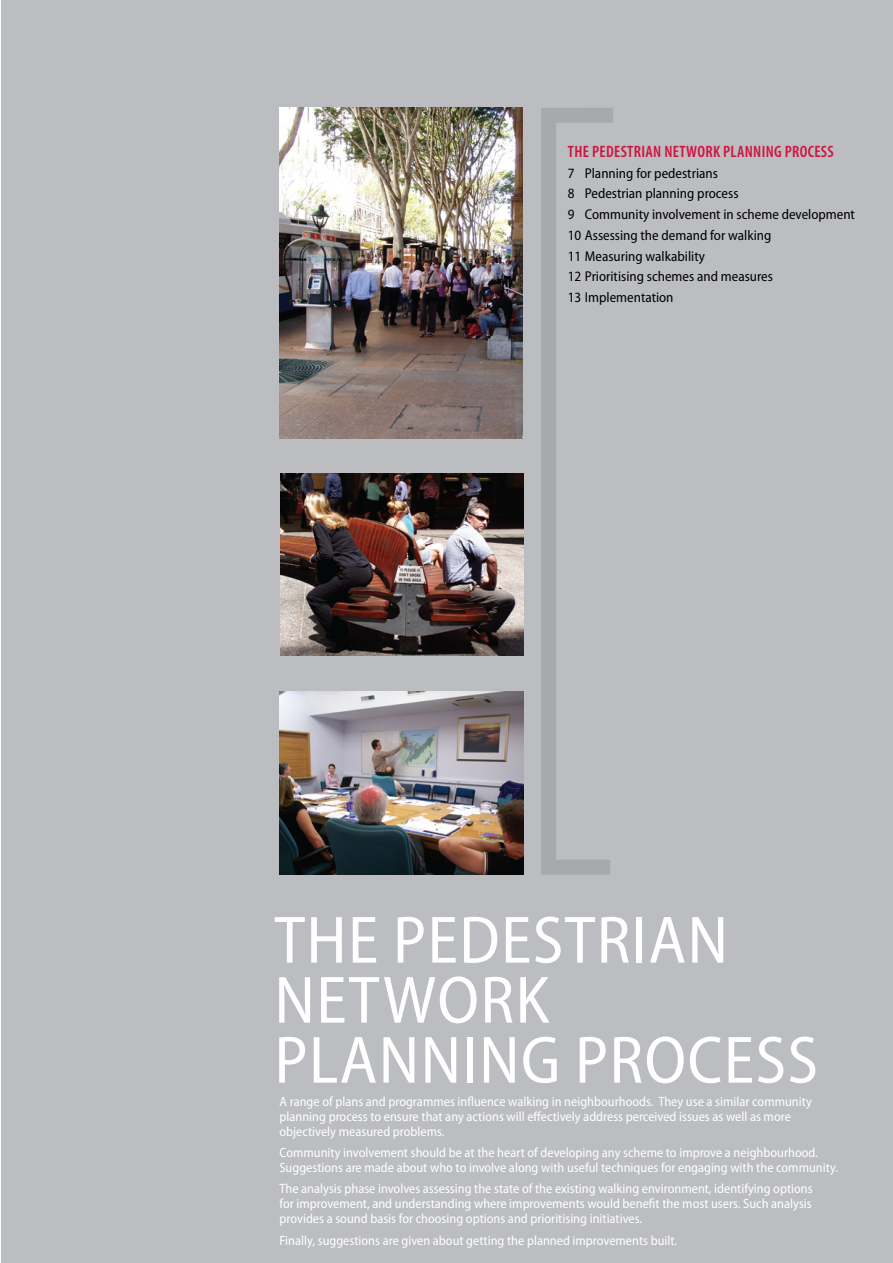
<style>
.page{position:relative;width:893px;height:1263px;background:#fff}
.page>*{position:absolute;margin:0;border:0;box-sizing:border-box;transform-origin:0 0}
.t1{font:semi-condensed 67.5px/60px "Myriad Pro";color:#fff}
.t2{font:600 condensed 16.5px "Myriad Pro";letter-spacing:.02em;color:#d21242}
.t3{font:semi-condensed 14.25px/20.7px "Myriad Pro";color:#000}
.t4{font:semi-condensed 13.5px/15px "Myriad Pro";color:#fff}
</style>
<div class="page">
<div style="left:2px;top:0;width:891px;height:1263px;background:#bcbdc0"></div>
<svg style="left:541px;top:108px;width:72px;height:767px"></svg>
<img style="left:279px;top:108px;width:244px;height:330px">
<img style="left:281px;top:474px;width:242px;height:182px">
<img style="left:279px;top:692px;width:244px;height:183px">
<p class="t2" style="left:568px;top:141px;width:185px">THE PEDESTRIAN NETWORK PLANNIN</p>
<p class="t2" style="left:774px;top:141px;width:61px">G PROCESS</p>
<p class="t3" style="left:568px;top:163px;width:289px">7 Planning for pedestrians<br>8 Pedestrian planning process<br>9 Community involvement in scheme development<br>10 Assessing the demand for walking<br>11 Measuring walkability<br>12 Prioritising schemes and measures<br>13 Implementation</p>
<p class="t1" style="left:274px;top:911px;width:153px">the pedestrian networ</p>
<p class="t1" style="left:515px;top:971px;width:35px">k</p>
<p class="t1" style="left:274px;top:1031px;width:36px">planning</p>
<p class="t1" style="left:575px;top:1031px;width:179px">process</p>
<p class="t4" style="left:279px;top:1094px;width:534px">A range of plans and programmes influence walking in neighbourhoods. They use a similar community planning process to ensure that any actions will effectively address perceived issues as well as more objectively measured problems.</p>
<p class="t4" style="left:279px;top:1145px;width:560px">Community involvement should be at the heart of developing any scheme to improve a neighbourhood.<br>Suggestions are made about who to involve along with useful techniques for engaging with the community.</p>
<p class="t4" style="left:279px;top:1181px;width:535px;text-align:justify">The analysis phase involves assessing the state of the existing walking environment, identifying options for improvement, and understanding where improvements would benefit the most users. Such analysis provides a sound basis for choosing options and prioritising initiatives.</p>
<p class="t4" style="left:279px;top:1233px;width:399px">Finally, suggestions are given about getting the planned improvements built.</p>
</div>
